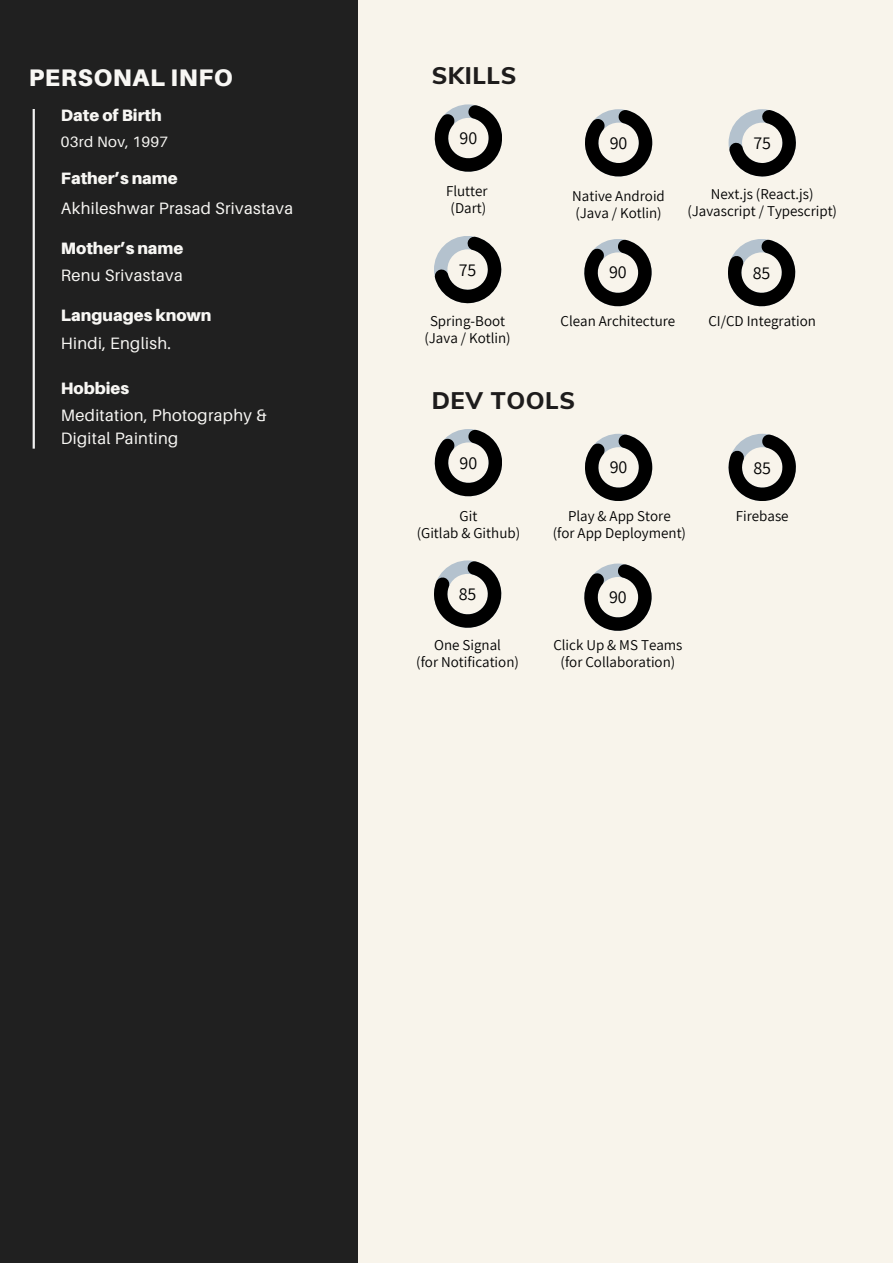
<style>
.page{position:relative;width:893px;height:1264px;background:#fff}
.page>*{position:absolute;margin:0;border:0;box-sizing:border-box;transform-origin:0 0}
.t1{font:800 24px "Nunito Sans";letter-spacing:.025em;color:#1e1c1c}
.t2{font:900 24px "Aileron";letter-spacing:.025em;color:#f8f7f4}
.t3{font:18px "Assistant";color:#000}
.t4{font:16.5px "Aileron";letter-spacing:.02em;color:#f8f7f4}
.t5{font:900 16.5px "Aileron";color:#f8f7f4}
.t6{font:15px "Assistant";color:#000}
.t7{font:15px "Aileron";letter-spacing:.02em;color:#f8f7f4}
</style>
<div class="page">
<div style="left:0;top:0;width:892px;height:1262px;background:#f8f4eb"></div>
<div style="left:0;top:0;width:357px;height:1262px;background:#202020"></div>
<hr style="left:33px;top:109px;width:2px;height:339px;background:#f1f1f1">
<svg style="left:434px;top:236px;width:67px;height:67px"></svg>
<svg style="left:435px;top:104px;width:67px;height:68px"></svg>
<svg style="left:584px;top:239px;width:67px;height:67px"></svg>
<svg style="left:728px;top:239px;width:67px;height:67px"></svg>
<svg style="left:585px;top:109px;width:67px;height:67px"></svg>
<svg style="left:728px;top:109px;width:67px;height:67px"></svg>
<svg style="left:434px;top:560px;width:67px;height:67px"></svg>
<svg style="left:435px;top:429px;width:67px;height:67px"></svg>
<svg style="left:584px;top:563px;width:67px;height:68px"></svg>
<svg style="left:585px;top:434px;width:67px;height:67px"></svg>
<svg style="left:728px;top:434px;width:67px;height:67px"></svg>
<p class="t2" style="left:29px;top:62px;width:205px">PERSONAL INFO</p>
<p class="t5" style="left:61px;top:105px;width:102px">Date of Birth</p>
<p class="t7" style="left:61px;top:132px;width:109px">03rd Nov, 1997</p>
<p class="t5" style="left:61px;top:168px;width:118px">Father’s name</p>
<p class="t4" style="left:61px;top:198px;width:234px">Akhileshwar Prasad Srivastava</p>
<p class="t5" style="left:61px;top:238px;width:124px">Mother’s name</p>
<p class="t4" style="left:61px;top:265px;width:123px">Renu Srivastava</p>
<p class="t5" style="left:61px;top:305px;width:152px">Languages known</p>
<p class="t4" style="left:61px;top:333px;width:112px">Hindi, English.</p>
<p class="t5" style="left:61px;top:377px;width:70px">Hobbies</p>
<p class="t4" style="left:61px;top:405px;width:207px">Meditation, Photography &amp;</p>
<p class="t4" style="left:61px;top:427px;width:119px">Digital Painting</p>
<p class="t1" style="left:431px;top:60px;width:86px">SKILLS</p>
<p class="t3" style="left:459px;top:125px;width:19px">90</p>
<p class="t3" style="left:609px;top:130px;width:19px">90</p>
<p class="t3" style="left:753px;top:131px;width:19px">75</p>
<p class="t6" style="left:446px;top:181px;width:43px">Flutter</p>
<p class="t6" style="left:450px;top:198px;width:37px">(Dart)</p>
<p class="t6" style="left:572px;top:185px;width:94px">Native Android</p>
<p class="t6" style="left:575px;top:202px;width:88px">(Java / Kotlin)</p>
<p class="t6" style="left:711px;top:184px;width:104px">Next.js (React.js)</p>
<p class="t6" style="left:687px;top:200px;width:151px">(Javascript / Typescript)</p>
<p class="t3" style="left:458px;top:257px;width:19px">75</p>
<p class="t3" style="left:609px;top:260px;width:19px">90</p>
<p class="t3" style="left:752px;top:260px;width:19px">85</p>
<p class="t6" style="left:430px;top:310px;width:77px">Spring-Boot</p>
<p class="t6" style="left:560px;top:310px;width:116px">Clean Architecture</p>
<p class="t6" style="left:708px;top:310px;width:109px">CI/CD Integration</p>
<p class="t6" style="left:424px;top:327px;width:88px">(Java / Kotlin)</p>
<p class="t1" style="left:431px;top:385px;width:145px">DEV TOOLS</p>
<p class="t3" style="left:459px;top:450px;width:19px">90</p>
<p class="t3" style="left:609px;top:455px;width:19px">90</p>
<p class="t3" style="left:753px;top:455px;width:19px">85</p>
<p class="t6" style="left:459px;top:505px;width:19px">Git</p>
<p class="t6" style="left:568px;top:505px;width:104px">Play &amp; App Store</p>
<p class="t6" style="left:735px;top:505px;width:54px">Firebase</p>
<p class="t6" style="left:416px;top:522px;width:105px">(Gitlab &amp; Github)</p>
<p class="t6" style="left:552px;top:522px;width:135px">(for App Deployment)</p>
<p class="t3" style="left:458px;top:581px;width:19px">85</p>
<p class="t3" style="left:609px;top:584px;width:19px">90</p>
<p class="t6" style="left:434px;top:635px;width:68px">One Signal</p>
<p class="t6" style="left:553px;top:635px;width:131px">Click Up &amp; MS Teams</p>
<p class="t6" style="left:416px;top:651px;width:104px">(for Notification)</p>
<p class="t6" style="left:560px;top:651px;width:116px">(for Collaboration)</p>
</div>
